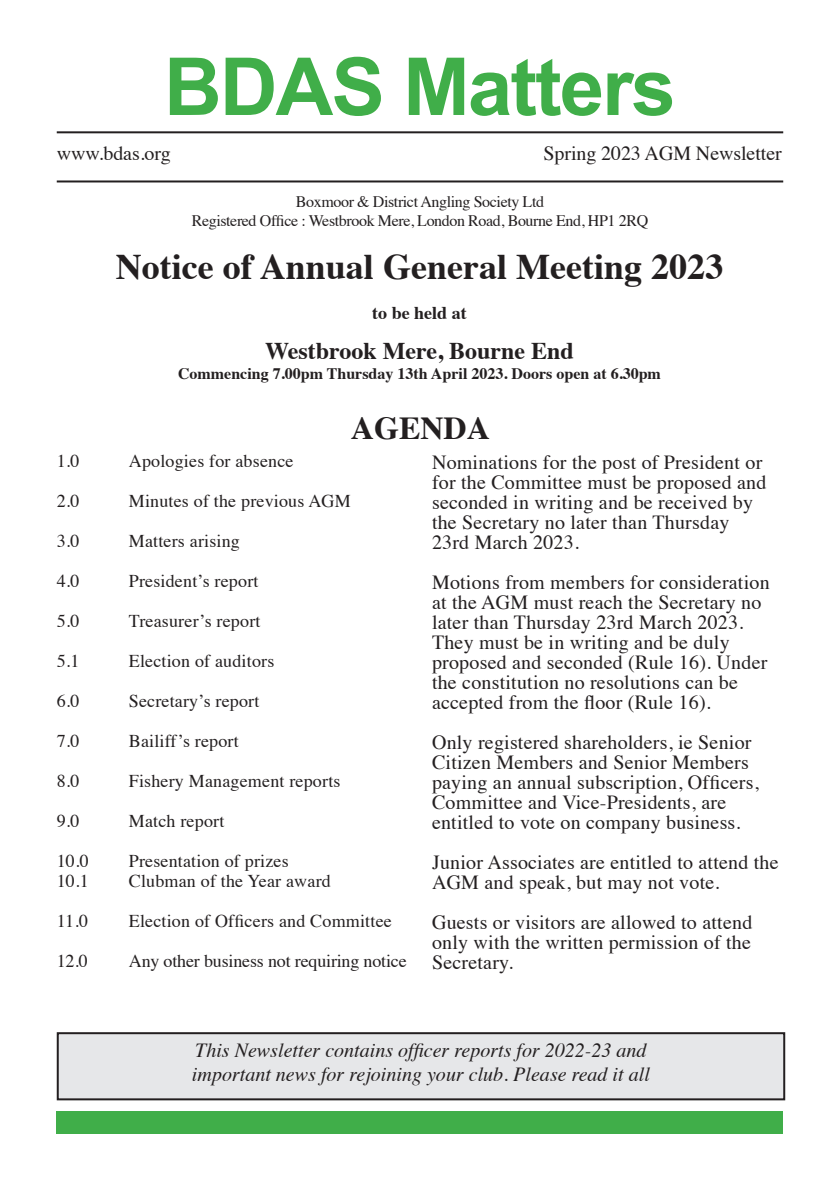
<style>
.page{position:relative;width:840px;height:1191px;background:#fff}
.page>*{position:absolute;margin:0;border:0;box-sizing:border-box;transform-origin:0 0}
.t1{font:700 80px "Arial";letter-spacing:-.025em;color:#40ae49}
.t2{font:700 36px "Times";color:#231f20}
.t3{font:700 32px "Times";color:#231f20}
.t4{font:700 24px "Times";color:#231f20}
.t5{font:20px/20px "Times";letter-spacing:.01em;color:#231f20}
.t6{font:italic 20px/24px "Times";color:#231f20}
.t7{font:18px "Times";letter-spacing:.01em;color:#231f20}
.t8{font:18px "Times";letter-spacing:-.01em;color:#231f20}
.t9{font:700 18px "Times";color:#231f20}
.t10{font:16px/19.2px "Times";letter-spacing:-.025em;color:#231f20;text-align:center}
.t11{font:700 16px "Times";color:#231f20}
</style>
<div class="page">
<div style="left:58px;top:1033px;width:725px;height:66px;background:#e6e7e9"></div>
<div style="left:57px;top:1032px;width:727px;height:68px;border:2px solid #231f20"></div>
<hr style="left:57px;top:131px;width:725px;height:2px;background:#231f20">
<hr style="left:57px;top:180px;width:725px;height:2px;background:#231f20">
<div style="left:57px;top:1111px;width:725px;height:23px;background:#40ae49"></div>
<h1 class="t1" style="left:164px;top:34px;width:513px">BDAS Matters</h1>
<p class="t5" style="left:57px;top:141px;width:115px">www.bdas.org</p>
<p class="t5" style="left:543px;top:141px;width:240px">Spring 2023 AGM Newsletter</p>
<p class="t10" style="left:192px;top:190px;width:457px">Boxmoor &amp; District Angling Society Ltd<br>Registered Office : Westbrook Mere, London Road, Bourne End, HP1 2RQ</p>
<p class="t2" style="left:116px;top:232px;width:608px">Notice of Annual General Meeting 2023</p>
<p class="t9" style="left:372px;top:295px;width:96px">to be held at</p>
<p class="t4" style="left:265px;top:328px;width:310px">Westbrook Mere, Bourne End</p>
<p class="t11" style="left:178px;top:358px;width:484px">Commencing 7.00pm Thursday 13th April 2023. Doors open at 6.30pm</p>
<p class="t3" style="left:351px;top:397px;width:140px">AGENDA</p>
<p class="t7" style="left:57px;top:444px;width:24px">1.0</p>
<p class="t7" style="left:129px;top:444px;width:166px">Apologies for absence</p>
<p class="t7" style="left:57px;top:484px;width:24px">2.0</p>
<p class="t7" style="left:129px;top:484px;width:223px">Minutes of the previous AGM</p>
<p class="t7" style="left:57px;top:524px;width:24px">3.0</p>
<p class="t7" style="left:129px;top:524px;width:113px">Matters arising</p>
<p class="t7" style="left:57px;top:564px;width:24px">4.0</p>
<p class="t7" style="left:129px;top:564px;width:131px">President’s report</p>
<p class="t7" style="left:57px;top:604px;width:24px">5.0</p>
<p class="t7" style="left:129px;top:604px;width:133px">Treasurer’s report</p>
<p class="t7" style="left:57px;top:644px;width:24px">5.1</p>
<p class="t7" style="left:129px;top:644px;width:147px">Election of auditors</p>
<p class="t7" style="left:57px;top:684px;width:24px">6.0</p>
<p class="t7" style="left:129px;top:684px;width:132px">Secretary’s report</p>
<p class="t7" style="left:57px;top:724px;width:24px">7.0</p>
<p class="t7" style="left:129px;top:724px;width:111px">Bailiff’s report</p>
<p class="t7" style="left:57px;top:764px;width:24px">8.0</p>
<p class="t7" style="left:129px;top:764px;width:213px">Fishery Management reports</p>
<p class="t7" style="left:57px;top:804px;width:24px">9.0</p>
<p class="t7" style="left:129px;top:804px;width:97px">Match report</p>
<p class="t7" style="left:57px;top:844px;width:34px">10.0</p>
<p class="t7" style="left:129px;top:844px;width:161px">Presentation of prizes</p>
<p class="t7" style="left:57px;top:864px;width:34px">10.1</p>
<p class="t7" style="left:129px;top:864px;width:203px">Clubman of the Year award</p>
<p class="t7" style="left:57px;top:904px;width:33px">11.0</p>
<p class="t7" style="left:129px;top:904px;width:264px">Election of Officers and Committee</p>
<p class="t7" style="left:57px;top:944px;width:32px">12.0</p>
<p class="t8" style="left:129px;top:944px;width:279px">Any other business not requiring notice</p>
<p class="t5" style="left:432px;top:450px;width:336px">Nominations for the post of President or for the Committee must be proposed and seconded in writing and be received by the Secretary no later than Thursday 23rd March 2023.</p>
<p class="t5" style="left:432px;top:570px;width:339px">Motions from members for consideration at the AGM must reach the Secretary no later than Thursday 23rd March 2023.<br>They must be in writing and be duly proposed and seconded (Rule 16). Under the constitution no resolutions can be accepted from the floor (Rule 16).</p>
<p class="t5" style="left:432px;top:730px;width:328px">Only registered shareholders, ie Senior Citizen Members and Senior Members paying an annual subscription, Officers, Committee and Vice-Presidents, are entitled to vote on company business.</p>
<p class="t5" style="left:432px;top:850px;width:348px">Junior Associates are entitled to attend the<br>AGM and speak, but may not vote.</p>
<p class="t5" style="left:432px;top:910px;width:321px;text-align:justify">Guests or visitors are allowed to attend only with the written permission of the Secretary.</p>
<p class="t6" style="left:192px;top:1036px;width:459px">This Newsletter contains officer reports for 2022-23 and important news for rejoining your club. Please read it all</p>
</div>
